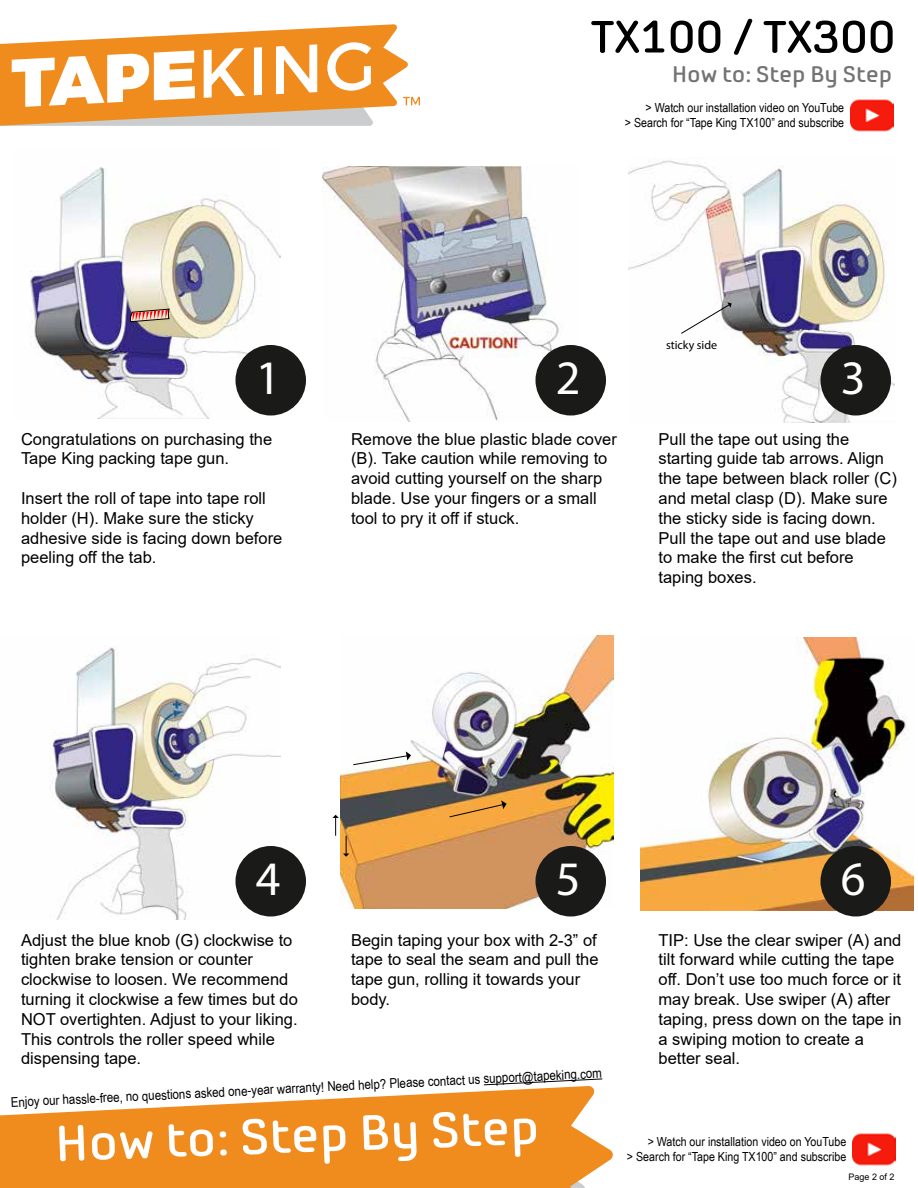
<style>
.page{position:relative;width:918px;height:1188px;background:#fff}
.page>*{position:absolute;margin:0;border:0;box-sizing:border-box;transform-origin:0 0}
.t1{font:700 49.5px "Samsung Imagination";color:#fff;scale:1.16 1}
.t2{font:48.3px "Myriad Pro";color:#fff}
.t3{font:700 45px "Samsung Imagination";color:#000;scale:1.16 1}
.t4{font:700 22.5px "Samsung Imagination";color:#737373;scale:1.16 1}
.t5{font:16.5px/19.8px "Arial";color:#000}
.t6{font:13.5px "Arial Narrow";color:#000;scale:1.04 1}
.t7{font:12.45px/15px "Arial Narrow";color:#000;text-align:right;scale:1.04 1}
.t8{font:12px "Myriad Pro";color:#000}
.t9{font:9px "Arial";color:#000}
</style>
<div class="page">
<svg style="left:0;top:24px;width:420px;height:102px"></svg>
<img style="left:850px;top:99px;width:43px;height:33px">
<svg style="left:0;top:1086px;width:613px;height:102px;fill:#f08c1e"></svg>
<img style="left:30px;top:167px;width:251px;height:251px">
<img style="left:628px;top:160px;width:266px;height:263px">
<img style="left:50px;top:647px;width:231px;height:273px">
<img style="left:340px;top:635px;width:274px;height:273px">
<img style="left:640px;top:638px;width:274px;height:273px">
<img style="left:322px;top:166px;width:256px;height:255px">
<div style="left:236px;top:345px;width:70px;height:71px;background:#1a1a18;border-radius:50%"></div>
<div style="left:536px;top:345px;width:70px;height:71px;background:#1a1a18;border-radius:50%"></div>
<div style="left:820px;top:345px;width:71px;height:71px;background:#1a1a18;border-radius:50%"></div>
<div style="left:236px;top:846px;width:70px;height:70px;background:#1a1a18;border-radius:50%"></div>
<div style="left:536px;top:846px;width:70px;height:70px;background:#1a1a18;border-radius:50%"></div>
<div style="left:820px;top:846px;width:71px;height:70px;background:#1a1a18;border-radius:50%"></div>
<img style="left:852px;top:1133px;width:43px;height:33px">
<svg style="left:483px;top:1078px;width:120px;height:8px"></svg>
<svg style="left:130px;top:309px;width:39px;height:13px"></svg>
<svg style="left:680px;top:302px;width:52px;height:32px"></svg>
<svg style="left:449px;top:800px;width:58px;height:18px"></svg>
<svg style="left:352px;top:751px;width:59px;height:15px"></svg>
<svg style="left:332px;top:815px;width:17px;height:42px"></svg>
<h3 class="t3" style="left:591px;top:9px;width:264px">TX100 / TX300</h3>
<h3 class="t4" style="left:672px;top:61px;width:191px">How to: Step By Step</h3>
<p class="t7" style="left:625px;top:100px;width:212px">&gt; Watch our installation video on YouTube<br>&gt; Search for “Tape King TX100” and subscribe</p>
<p class="t8" style="left:666px;top:337px;width:53px">sticky side</p>
<h2 class="t2" style="left:256px;top:348px;width:26px">1</h2>
<h2 class="t2" style="left:556px;top:348px;width:26px">2</h2>
<h2 class="t2" style="left:841px;top:348px;width:26px">3</h2>
<p class="t5" style="left:21px;top:429px;width:253px">Congratulations on purchasing the<br>Tape King packing tape gun.</p>
<p class="t5" style="left:21px;top:488px;width:263px">Insert the roll of tape into tape roll holder (H). Make sure the sticky adhesive side is facing down before peeling off the tab.</p>
<p class="t5" style="left:351px;top:429px;width:267px">Remove the blue plastic blade cover (B). Take caution while removing to avoid cutting yourself on the sharp blade. Use your fingers or a small tool to pry it off if stuck.</p>
<p class="t5" style="left:658px;top:429px;width:240px">Pull the tape out using the starting guide tab arrows. Align the tape between black roller (C) and metal clasp (D). Make sure the sticky side is facing down.<br>Pull the tape out and use blade to make the first cut before taping boxes.</p>
<h2 class="t2" style="left:256px;top:849px;width:26px">4</h2>
<h2 class="t2" style="left:556px;top:849px;width:26px">5</h2>
<h2 class="t2" style="left:841px;top:849px;width:26px">6</h2>
<p class="t5" style="left:21px;top:930px;width:278px">Adjust the blue knob (G) clockwise to tighten brake tension or counter clockwise to loosen. We recommend turning it clockwise a few times but do NOT overtighten. Adjust to your liking.<br>This controls the roller speed while dispensing tape.</p>
<p class="t5" style="left:351px;top:930px;width:249px">Begin taping your box with 2-3” of tape to seal the seam and pull the tape gun, rolling it towards your body.</p>
<p class="t6" style="left:10px;top:1093px;width:571px;rotate:-3deg">Enjoy our hassle-free, no questions asked one-year warranty! Need help? Please contact us support@tapeking.com</p>
<h1 class="t1" style="left:54px;top:1113px;width:419px;rotate:-2deg">How to: Step By Step</h1>
<p class="t5" style="left:658px;top:930px;width:245px">TIP: Use the clear swiper (A) and tilt forward while cutting the tape off. Don’t use too much force or it may break. Use swiper (A) after taping, press down on the tape in a swiping motion to create a better seal.</p>
<p class="t7" style="left:627px;top:1133px;width:212px">&gt; Watch our installation video on YouTube<br>&gt; Search for “Tape King TX100” and subscribe</p>
<p class="t9" style="left:849px;top:1170px;width:48px">Page 2 of 2</p>
</div>
